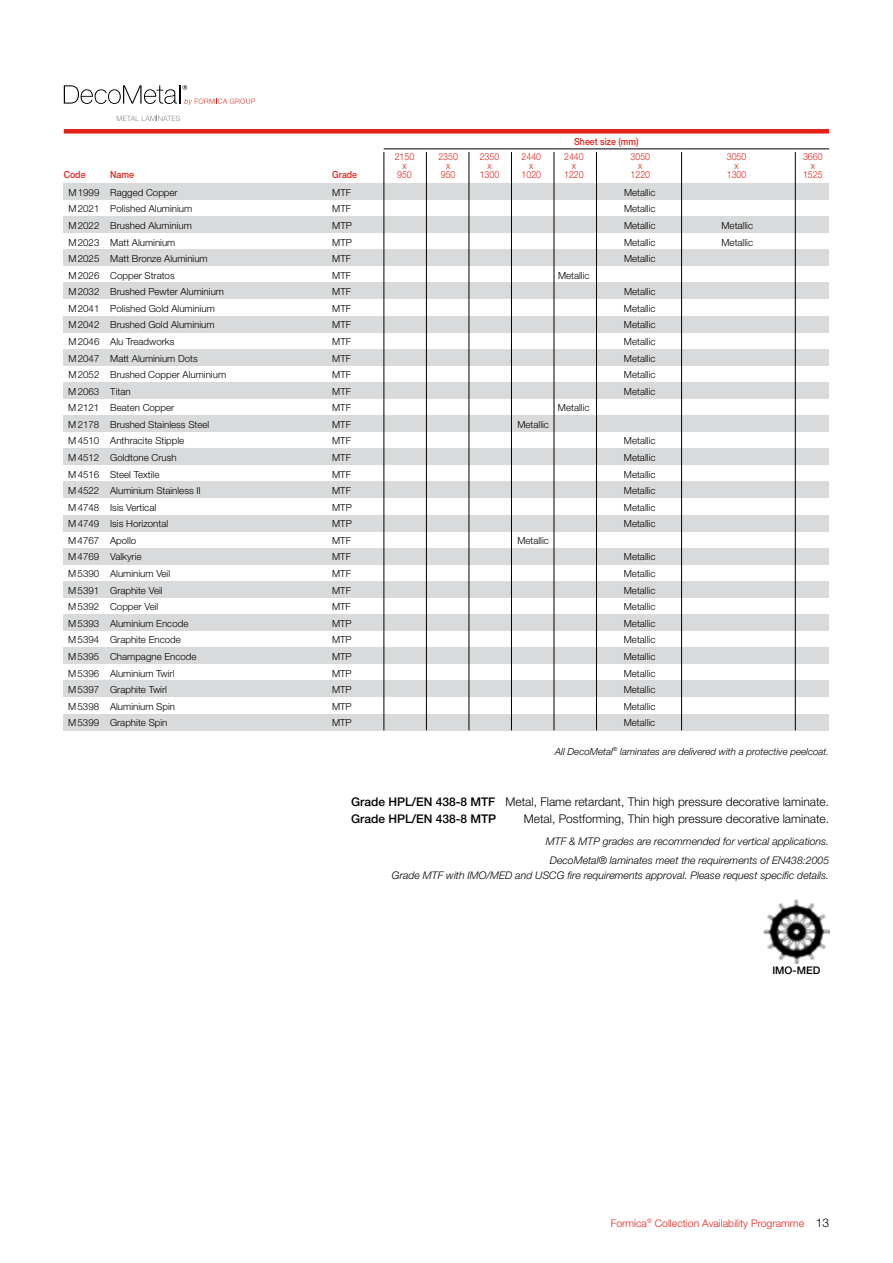
<style>
.page{position:relative;width:893px;height:1263px;background:#fff}
.page>*{position:absolute;margin:0;border:0;box-sizing:border-box;transform-origin:0 0}
.t1{font:300 12px/17.1px "Helvetica Neue";color:#000}
.t2{font:italic 300 10.5px/19.2px "Helvetica Neue";color:#000;text-align:center}
.t3{font:300 10.5px "Helvetica Neue";color:#e32119}
.t4{font:500 10.5px "Helvetica Neue";color:#000}
.t5{font:300 9.75px "Helvetica Neue";color:#000}
.t6{font:300 9.75px/9px "Helvetica Neue";color:#e32119;text-align:center;scale:.9 1}
.t7{font:italic 300 9.75px "Helvetica Neue";color:#000}
.t8{font:500 9.75px "Helvetica Neue";color:#e32119;scale:.9 1}
.s1{font-weight:500}
.s2{font-size:12px;color:#000}
</style>
<div class="page">
<div style="left:64px;top:183px;width:765px;height:17px;background:#d9dadb"></div>
<div style="left:64px;top:216px;width:765px;height:17px;background:#d9dadb"></div>
<div style="left:64px;top:249px;width:765px;height:17px;background:#d9dadb"></div>
<div style="left:64px;top:283px;width:765px;height:16px;background:#d9dadb"></div>
<div style="left:64px;top:316px;width:765px;height:16px;background:#d9dadb"></div>
<div style="left:64px;top:349px;width:765px;height:16px;background:#d9dadb"></div>
<div style="left:64px;top:382px;width:765px;height:17px;background:#d9dadb"></div>
<div style="left:64px;top:415px;width:765px;height:17px;background:#d9dadb"></div>
<div style="left:64px;top:448px;width:765px;height:17px;background:#d9dadb"></div>
<div style="left:64px;top:482px;width:765px;height:16px;background:#d9dadb"></div>
<div style="left:64px;top:515px;width:765px;height:16px;background:#d9dadb"></div>
<div style="left:64px;top:548px;width:765px;height:16px;background:#d9dadb"></div>
<div style="left:64px;top:581px;width:765px;height:17px;background:#d9dadb"></div>
<div style="left:64px;top:614px;width:765px;height:17px;background:#d9dadb"></div>
<div style="left:64px;top:647px;width:765px;height:17px;background:#d9dadb"></div>
<div style="left:64px;top:681px;width:765px;height:16px;background:#d9dadb"></div>
<div style="left:64px;top:714px;width:765px;height:16px;background:#d9dadb"></div>
<div style="left:64px;top:129px;width:765px;height:5px;background:#e32119"></div>
<hr style="left:384px;top:148px;width:445px;height:1px;background:#000">
<hr style="left:596px;top:152px;width:1px;height:578px;background:#000">
<hr style="left:554px;top:152px;width:1px;height:578px;background:#000">
<hr style="left:511px;top:152px;width:1px;height:578px;background:#000">
<hr style="left:469px;top:152px;width:1px;height:578px;background:#000">
<hr style="left:426px;top:152px;width:1px;height:578px;background:#000">
<hr style="left:384px;top:152px;width:1px;height:578px;background:#000">
<hr style="left:681px;top:152px;width:1px;height:578px;background:#000">
<hr style="left:795px;top:152px;width:1px;height:578px;background:#000">
<svg style="left:64px;top:85px;width:191px;height:20px"></svg>
<svg style="left:117px;top:116px;width:63px;height:5px"></svg>
<img style="left:763px;top:899px;width:66px;height:65px">
<p class="t8" style="left:64px;top:168px;width:26px">Code</p>
<p class="t8" style="left:110px;top:168px;width:28px">Name</p>
<p class="t8" style="left:332px;top:168px;width:29px">Grade</p>
<p class="t8" style="left:574px;top:136px;width:73px">Sheet size (mm)</p>
<p class="t6" style="left:395px;top:151px;width:23px">2150 x<br>950</p>
<p class="t6" style="left:438px;top:151px;width:23px">2350 x<br>950</p>
<p class="t6" style="left:480px;top:151px;width:23px">2350 x<br>1300</p>
<p class="t6" style="left:522px;top:151px;width:23px">2440 x<br>1020</p>
<p class="t6" style="left:564px;top:151px;width:23px">2440 x<br>1220</p>
<p class="t6" style="left:631px;top:151px;width:23px">3050 x<br>1220</p>
<p class="t6" style="left:803px;top:151px;width:23px">3660 x<br>1525</p>
<p class="t6" style="left:727px;top:151px;width:23px">3050 x<br>1300</p>
<p class="t5" style="left:68px;top:186px;width:111px">M1999 Ragged Copper</p>
<p class="t5" style="left:332px;top:186px;width:20px">MTF</p>
<p class="t5" style="left:624px;top:186px;width:33px">Metallic</p>
<p class="t5" style="left:68px;top:203px;width:125px">M2021 Polished Aluminium</p>
<p class="t5" style="left:332px;top:203px;width:20px">MTF</p>
<p class="t5" style="left:624px;top:203px;width:33px">Metallic</p>
<p class="t5" style="left:68px;top:219px;width:125px">M2022 Brushed Aluminium</p>
<p class="t5" style="left:332px;top:219px;width:21px">MTP</p>
<p class="t5" style="left:624px;top:219px;width:33px">Metallic</p>
<p class="t5" style="left:721px;top:219px;width:33px">Metallic</p>
<p class="t5" style="left:68px;top:236px;width:109px">M2023 Matt Aluminium</p>
<p class="t5" style="left:332px;top:236px;width:21px">MTP</p>
<p class="t5" style="left:624px;top:236px;width:33px">Metallic</p>
<p class="t5" style="left:721px;top:236px;width:33px">Metallic</p>
<p class="t5" style="left:68px;top:253px;width:141px">M2025 Matt Bronze Aluminium</p>
<p class="t5" style="left:332px;top:253px;width:20px">MTF</p>
<p class="t5" style="left:624px;top:253px;width:33px">Metallic</p>
<p class="t5" style="left:68px;top:269px;width:108px">M2026 Copper Stratos</p>
<p class="t5" style="left:332px;top:269px;width:20px">MTF</p>
<p class="t5" style="left:558px;top:269px;width:33px">Metallic</p>
<p class="t5" style="left:68px;top:286px;width:157px">M2032 Brushed Pewter Aluminium</p>
<p class="t5" style="left:332px;top:286px;width:20px">MTF</p>
<p class="t5" style="left:624px;top:286px;width:33px">Metallic</p>
<p class="t5" style="left:68px;top:302px;width:148px">M2041 Polished Gold Aluminium</p>
<p class="t5" style="left:332px;top:302px;width:20px">MTF</p>
<p class="t5" style="left:624px;top:302px;width:33px">Metallic</p>
<p class="t5" style="left:68px;top:319px;width:148px">M2042 Brushed Gold Aluminium</p>
<p class="t5" style="left:332px;top:319px;width:20px">MTF</p>
<p class="t5" style="left:624px;top:319px;width:33px">Metallic</p>
<p class="t5" style="left:68px;top:336px;width:108px">M2046 Alu Treadworks</p>
<p class="t5" style="left:332px;top:336px;width:20px">MTF</p>
<p class="t5" style="left:624px;top:336px;width:33px">Metallic</p>
<p class="t5" style="left:68px;top:352px;width:131px">M2047 Matt Aluminium Dots</p>
<p class="t5" style="left:332px;top:352px;width:20px">MTF</p>
<p class="t5" style="left:624px;top:352px;width:33px">Metallic</p>
<p class="t5" style="left:68px;top:369px;width:159px">M2052 Brushed Copper Aluminium</p>
<p class="t5" style="left:332px;top:369px;width:20px">MTF</p>
<p class="t5" style="left:624px;top:369px;width:33px">Metallic</p>
<p class="t5" style="left:68px;top:385px;width:64px">M2063 Titan</p>
<p class="t5" style="left:332px;top:385px;width:20px">MTF</p>
<p class="t5" style="left:624px;top:385px;width:33px">Metallic</p>
<p class="t5" style="left:68px;top:402px;width:107px">M2121 Beaten Copper</p>
<p class="t5" style="left:332px;top:402px;width:20px">MTF</p>
<p class="t5" style="left:558px;top:402px;width:33px">Metallic</p>
<p class="t5" style="left:68px;top:418px;width:143px">M2178 Brushed Stainless Steel</p>
<p class="t5" style="left:332px;top:418px;width:20px">MTF</p>
<p class="t5" style="left:517px;top:418px;width:33px">Metallic</p>
<p class="t5" style="left:68px;top:435px;width:117px">M4510 Anthracite Stipple</p>
<p class="t5" style="left:332px;top:435px;width:20px">MTF</p>
<p class="t5" style="left:624px;top:435px;width:33px">Metallic</p>
<p class="t5" style="left:68px;top:452px;width:110px">M4512 Goldtone Crush</p>
<p class="t5" style="left:332px;top:452px;width:20px">MTF</p>
<p class="t5" style="left:624px;top:452px;width:33px">Metallic</p>
<p class="t5" style="left:68px;top:468px;width:93px">M4516 Steel Textile</p>
<p class="t5" style="left:332px;top:468px;width:20px">MTF</p>
<p class="t5" style="left:624px;top:468px;width:33px">Metallic</p>
<p class="t5" style="left:68px;top:485px;width:134px">M4522 Aluminium Stainless II</p>
<p class="t5" style="left:332px;top:485px;width:20px">MTF</p>
<p class="t5" style="left:624px;top:485px;width:33px">Metallic</p>
<p class="t5" style="left:68px;top:501px;width:89px">M4748 Isis Vertical</p>
<p class="t5" style="left:332px;top:501px;width:21px">MTP</p>
<p class="t5" style="left:624px;top:501px;width:33px">Metallic</p>
<p class="t5" style="left:68px;top:518px;width:102px">M4749 Isis Horizontal</p>
<p class="t5" style="left:332px;top:518px;width:21px">MTP</p>
<p class="t5" style="left:624px;top:518px;width:33px">Metallic</p>
<p class="t5" style="left:68px;top:534px;width:70px">M4767 Apollo</p>
<p class="t5" style="left:332px;top:534px;width:20px">MTF</p>
<p class="t5" style="left:517px;top:534px;width:33px">Metallic</p>
<p class="t5" style="left:68px;top:551px;width:75px">M4769 Valkyrie</p>
<p class="t5" style="left:332px;top:551px;width:20px">MTF</p>
<p class="t5" style="left:624px;top:551px;width:33px">Metallic</p>
<p class="t5" style="left:68px;top:568px;width:103px">M5390 Aluminium Veil</p>
<p class="t5" style="left:332px;top:568px;width:20px">MTF</p>
<p class="t5" style="left:624px;top:568px;width:33px">Metallic</p>
<p class="t5" style="left:68px;top:584px;width:96px">M5391 Graphite Veil</p>
<p class="t5" style="left:332px;top:584px;width:20px">MTF</p>
<p class="t5" style="left:624px;top:584px;width:33px">Metallic</p>
<p class="t5" style="left:68px;top:601px;width:92px">M5392 Copper Veil</p>
<p class="t5" style="left:332px;top:601px;width:20px">MTF</p>
<p class="t5" style="left:624px;top:601px;width:33px">Metallic</p>
<p class="t5" style="left:68px;top:617px;width:122px">M5393 Aluminium Encode</p>
<p class="t5" style="left:332px;top:617px;width:21px">MTP</p>
<p class="t5" style="left:624px;top:617px;width:33px">Metallic</p>
<p class="t5" style="left:68px;top:634px;width:114px">M5394 Graphite Encode</p>
<p class="t5" style="left:332px;top:634px;width:21px">MTP</p>
<p class="t5" style="left:624px;top:634px;width:33px">Metallic</p>
<p class="t5" style="left:68px;top:650px;width:130px">M5395 Champagne Encode</p>
<p class="t5" style="left:332px;top:650px;width:21px">MTP</p>
<p class="t5" style="left:624px;top:650px;width:33px">Metallic</p>
<p class="t5" style="left:68px;top:667px;width:108px">M5396 Aluminium Twirl</p>
<p class="t5" style="left:332px;top:667px;width:21px">MTP</p>
<p class="t5" style="left:624px;top:667px;width:33px">Metallic</p>
<p class="t5" style="left:68px;top:684px;width:100px">M5397 Graphite Twirl</p>
<p class="t5" style="left:332px;top:684px;width:21px">MTP</p>
<p class="t5" style="left:624px;top:684px;width:33px">Metallic</p>
<p class="t5" style="left:68px;top:700px;width:108px">M5398 Aluminium Spin</p>
<p class="t5" style="left:332px;top:700px;width:21px">MTP</p>
<p class="t5" style="left:624px;top:700px;width:33px">Metallic</p>
<p class="t5" style="left:68px;top:717px;width:101px">M5399 Graphite Spin</p>
<p class="t5" style="left:332px;top:717px;width:21px">MTP</p>
<p class="t5" style="left:624px;top:717px;width:33px">Metallic</p>
<p class="t7" style="left:555px;top:745px;width:276px">All DecoMetal<sup>®</sup> laminates are delivered with a protective peelcoat.</p>
<p class="t1" style="left:351px;top:793px;width:480px"><span class="s1">Grade HPL/EN 438-8 MTF</span> Metal, Flame retardant, Thin high pressure decorative laminate.<br><span class="s1">Grade HPL/EN 438-8 MTP</span></p>
<p class="t1" style="left:524px;top:810px;width:307px">Metal, Postforming, Thin high pressure decorative laminate.</p>
<p class="t2" style="left:546px;top:831px;width:285px">MTF &amp; MTP grades are recommended for vertical applications.<br>DecoMetal® laminates meet the requirements of EN438:2005</p>
<p class="t2" style="left:392px;top:865px;width:439px">Grade MTF with IMO/MED and USCG fire requirements approval. Please request specific details.</p>
<p class="t4" style="left:772px;top:964px;width:49px">IMO-MED</p>
<p class="t3" style="left:611px;top:1217px;width:220px">Formica<sup>®</sup> Collection Availability Programme <span class="s2">13</span></p>
</div>
